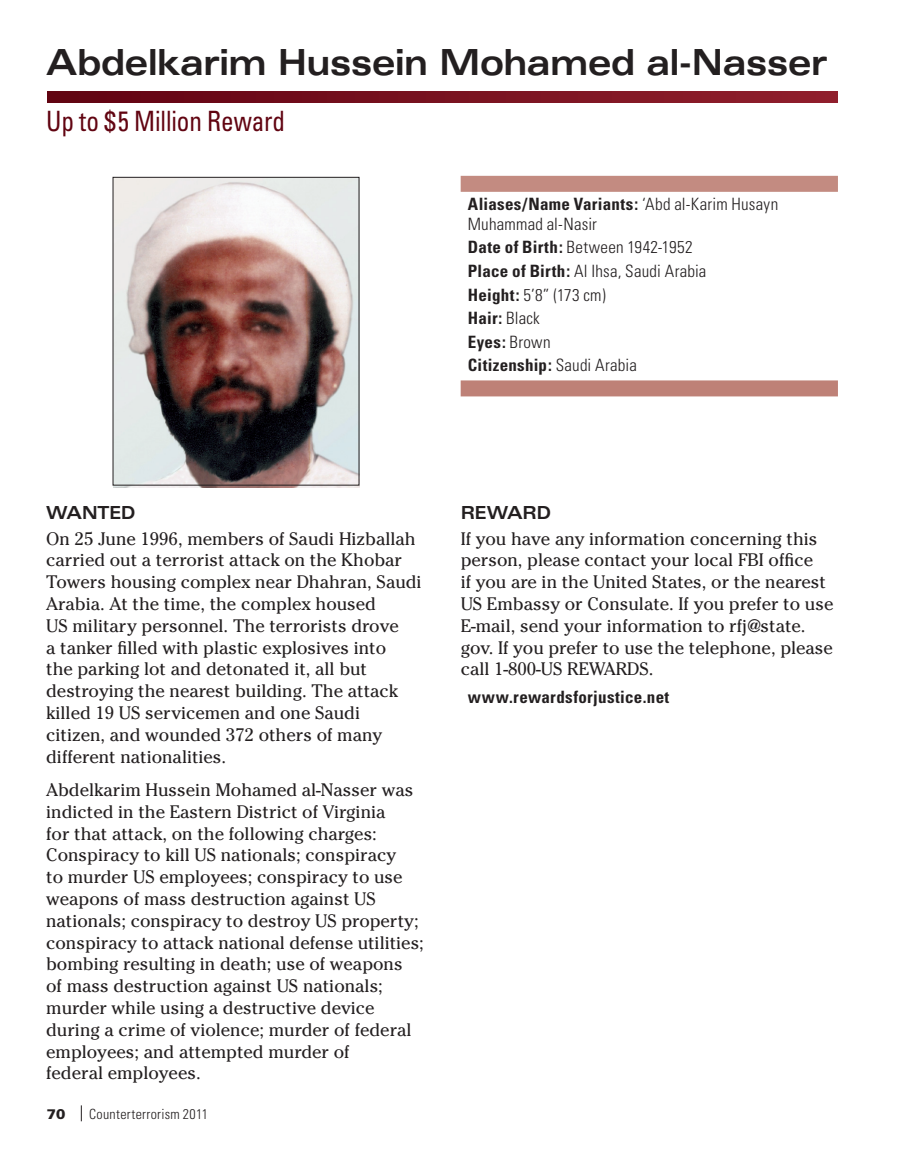
<style>
.page{position:relative;width:905px;height:1156px;background:#fff}
.page>*{position:absolute;margin:0;border:0;box-sizing:border-box;transform-origin:0 0}
.t1{font:700 expanded 36px "Univers";letter-spacing:-.02em;color:#231f20;scale:.9 1}
.t2{font:condensed 28px "Univers";letter-spacing:-.005em;color:#610411;scale:.9 1}
.t3{font:18px/21.8px "Cheltenham";color:#231f20}
.t4{font:700 expanded 18px "Univers";letter-spacing:-.01em;color:#231f20;scale:.9 1}
.t5{font:300 condensed 17px/23.6px "Univers";letter-spacing:.01em;color:#231f20}
.t6{font:700 condensed 17px "Univers";letter-spacing:.02em;color:#231f20}
.t7{font:300 condensed 14px "Univers";letter-spacing:.02em;color:#231f20}
.t8{font:900 14px "Univers";color:#231f20}
.s1{font-weight:700}
</style>
<div class="page">
<svg style="left:81px;top:1105px;width:1px;height:16px"></svg>
<svg style="left:48px;top:91px;width:789px;height:12px;background:#78111f"></svg>
<img style="left:113px;top:179px;width:246px;height:308px">
<div style="left:112px;top:177px;width:247px;height:309px;border:1px solid #231f20"></div>
<div style="left:460px;top:176px;width:378px;height:16px;background:#c38b81"></div>
<div style="left:460px;top:380px;width:378px;height:16px;background:#be8177"></div>
<h1 class="t1" style="left:46px;top:42px;width:869px">Abdelkarim Hussein Mohamed al-Nasser</h1>
<h2 class="t2" style="left:46px;top:104px;width:267px">Up to $5 Million Reward</h2>
<p class="t5" style="left:468px;top:194px;width:312px;line-height:20px"><span class="s1">Aliases/Name Variants:</span> ‘Abd al-Karim Husayn<br>Muhammad al-Nasir</p>
<p class="t5" style="left:468px;top:236px;width:240px"><span class="s1">Date of Birth:</span> Between 1942-1952<br><span class="s1">Place of Birth:</span> Al Ihsa, Saudi Arabia<br><span class="s1">Height:</span> 5’8” (173 cm)<br><span class="s1">Hair:</span> Black<br><span class="s1">Eyes:</span> Brown<br><span class="s1">Citizenship:</span> Saudi Arabia</p>
<p class="t4" style="left:46px;top:502px;width:98px">wanted</p>
<p class="t3" style="left:46px;top:528px;width:377px">On 25 June 1996, members of Saudi Hizballah carried out a terrorist attack on the Khobar Towers housing complex near Dhahran, Saudi Arabia. At the time, the complex housed<br>US military personnel. The terrorists drove<br>a tanker filled with plastic explosives into<br>the parking lot and detonated it, all but destroying the nearest building. The attack killed 19 US servicemen and one Saudi citizen, and wounded 372 others of many different nationalities.</p>
<p class="t3" style="left:46px;top:779px;width:379px">Abdelkarim Hussein Mohamed al-Nasser was indicted in the Eastern District of Virginia<br>for that attack, on the following charges:<br>Conspiracy to kill US nationals; conspiracy<br>to murder US employees; conspiracy to use weapons of mass destruction against US nationals; conspiracy to destroy US property; conspiracy to attack national defense utilities; bombing resulting in death; use of weapons<br>of mass destruction against US nationals; murder while using a destructive device during a crime of violence; murder of federal employees; and attempted murder of<br>federal employees.</p>
<p class="t8" style="left:47px;top:1105px;width:20px">70</p>
<p class="t7" style="left:89px;top:1105px;width:120px">Counterterrorism 2011</p>
<p class="t4" style="left:460px;top:502px;width:69px">Reward</p>
<p class="t3" style="left:460px;top:528px;width:374px">If you have any information concerning this person, please contact your local FBI office<br>if you are in the United States, or the nearest US Embassy or Consulate. If you prefer to use E-mail, send your information to rfj@state. gov. If you prefer to use the telephone, please call 1-800-US REWARDS.</p>
<p class="t6" style="left:468px;top:686px;width:203px">www.rewardsforjustice.net</p>
</div>
